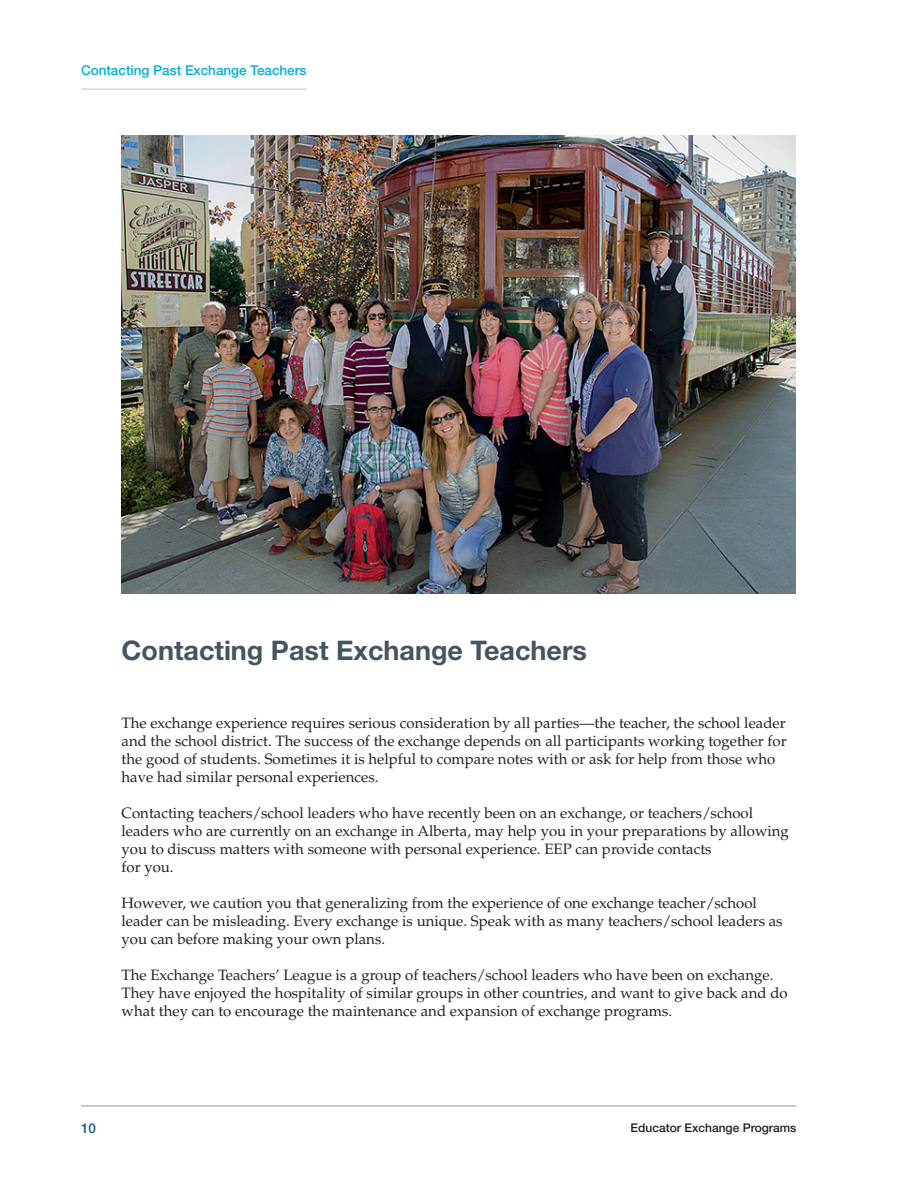
<style>
.page{position:relative;width:918px;height:1188px;background:#fff}
.page>*{position:absolute;margin:0;border:0;box-sizing:border-box;transform-origin:0 0}
.t1{font:700 27px "Helvetica Neue LT Std";color:#435660}
.t2{font:15px/18px "Palatino LT Std";color:#231f20}
.t3{font:500 13.5px "Helvetica Neue LT Std";color:#00aedc}
.t4{font:500 13.5px "Helvetica Neue LT Std";color:#135e87}
.t5{font:500 12px "Helvetica Neue LT Std";color:#231f20}
</style>
<div class="page">
<hr style="left:81px;top:1106px;width:715px;height:1px;background:#939598">
<img style="left:122px;top:135px;width:674px;height:459px">
<hr style="left:81px;top:88px;width:226px;height:2px;background:#b9e3f1">
<p class="t3" style="left:81px;top:62px;width:227px">Contacting Past Exchange Teachers</p>
<h1 class="t1" style="left:122px;top:634px;width:467px">Contacting Past Exchange Teachers</h1>
<p class="t2" style="left:122px;top:714px;width:667px">The exchange experience requires serious consideration by all parties—the teacher, the school leader and the school district. The success of the exchange depends on all participants working together for the good of students. Sometimes it is helpful to compare notes with or ask for help from those who have had similar personal experiences.</p>
<p class="t2" style="left:122px;top:804px;width:669px">Contacting teachers/school leaders who have recently been on an exchange, or teachers/school leaders who are currently on an exchange in Alberta, may help you in your preparations by allowing you to discuss matters with someone with personal experience. EEP can provide contacts<br>for you.</p>
<p class="t2" style="left:122px;top:894px;width:663px">However, we caution you that generalizing from the experience of one exchange teacher/school leader can be misleading. Every exchange is unique. Speak with as many teachers/school leaders as you can before making your own plans.</p>
<p class="t2" style="left:122px;top:966px;width:668px">The Exchange Teachers’ League is a group of teachers/school leaders who have been on exchange.<br>They have enjoyed the hospitality of similar groups in other countries, and want to give back and do what they can to encourage the maintenance and expansion of exchange programs.</p>
<p class="t4" style="left:81px;top:1120px;width:17px">10</p>
<p class="t5" style="left:631px;top:1121px;width:167px">Educator Exchange Programs</p>
</div>
